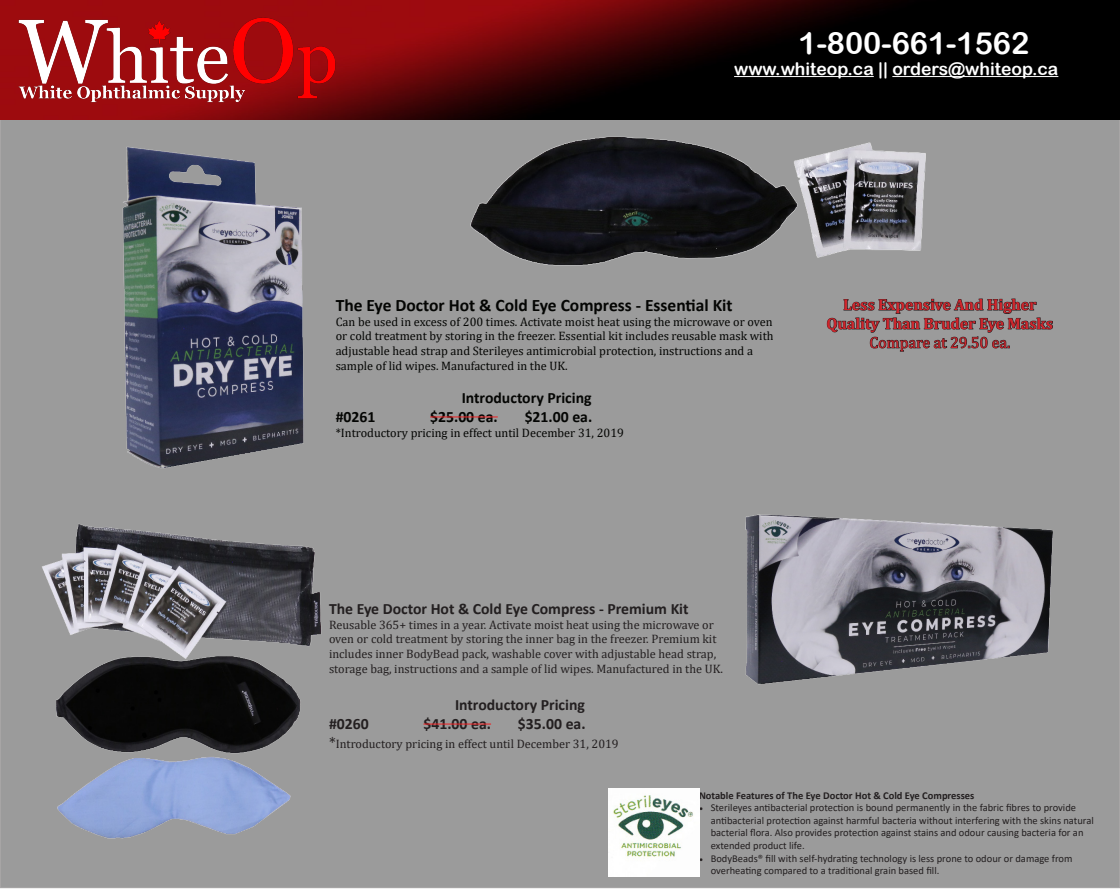
<style>
.page{position:relative;width:1120px;height:896px;background:#fff}
.page>*{position:absolute;margin:0;border:0;box-sizing:border-box;transform-origin:0 0}
.t1{font:30.62px "Arial Rounded MT Bold";color:#fff}
.t2{font:700 17.5px "Calibri";color:#040503}
.t3{font:17.5px "Arial Rounded MT Bold";color:#fff}
.t4{font:700 15.75px "Calibri";color:#231f20}
.t5{font:700 15.75px/18.9px "Cambria";color:#d1232a;text-align:center}
.t6{font:700 15.75px "Calibri";color:#040503}
.t7{font:12.25px/14.7px "Cambria";color:#231f20}
.t8{font:12.25px/14.7px "Cambria";color:#040503}
.t9{font:10.5px/12.6px "Calibri";color:#231f20}
.t10{font:700 10.5px "Calibri";color:#231f20}
.s1{font-weight:400}
.s2{font-size:15.75px}
.s3{font-family:"Minion Pro"}
</style>
<div class="page">
<div style="left:0;top:0;width:1120px;height:888px;background:#9b9b9b"></div>
<img style="left:0;top:0;width:1119px;height:120px">
<img style="left:12px;top:9px;width:333px;height:97px">
<hr style="left:424px;top:724px;width:67px;height:1px;background:#ee2123">
<hr style="left:430px;top:416px;width:68px;height:1px;background:#ee2123">
<img style="left:42px;top:524px;width:279px;height:315px">
<img style="left:470px;top:136px;width:456px;height:130px">
<img style="left:122px;top:147px;width:182px;height:321px">
<img style="left:745px;top:514px;width:308px;height:171px">
<img style="left:609px;top:788px;width:90px;height:88px">
<svg style="left:827px;top:299px;width:226px;height:53px"></svg>
<hr style="left:734px;top:76px;width:140px;height:1px;background:#fff">
<hr style="left:892px;top:76px;width:166px;height:1px;background:#fff">
<p class="t1" style="left:799px;top:25px;width:232px">1-800-661-1562</p>
<p class="t3" style="left:734px;top:58px;width:326px">www.whiteop.ca || orders@whiteop.ca</p>
<p class="t2" style="left:336px;top:293px;width:399px">The Eye Doctor Hot &amp; Cold Eye Compress - Essential Kit</p>
<p class="t8" style="left:336px;top:314px;width:439px">Can be used in excess of 200 times. Activate moist heat using the microwave or oven or cold treatment by storing in the freezer. Essential kit includes reusable mask with adjustable head strap and Sterileyes antimicrobial protection, instructions and a sample of lid wipes. Manufactured in the UK.</p>
<p class="t6" style="left:462px;top:387px;width:132px">Introductory Pricing</p>
<p class="t6" style="left:336px;top:406px;width:41px">#0261</p>
<p class="t6" style="left:430px;top:406px;width:69px">$25.00 ea.</p>
<p class="t6" style="left:525px;top:406px;width:69px">$21.00 ea.</p>
<p class="t8" style="left:336px;top:425px;width:290px">*Introductory pricing in effect until December 31, 2019</p>
<p class="t5" style="left:827px;top:295px;width:228px">Less Expensive And Higher<br>Quality Than Bruder Eye Masks<br><span class="s1">Compare at 29.50 ea.</span></p>
<p class="t4" style="left:329px;top:597px;width:361px">The Eye Doctor Hot &amp; Cold Eye Compress - Premium Kit</p>
<p class="t7" style="left:329px;top:617px;width:396px">Reusable 365+ times in a year. Activate moist heat using the microwave or oven or cold treatment by storing the inner bag in the freezer. Premium kit includes inner BodyBead pack, washable cover with adjustable head strap, storage bag, instructions and a sample of lid wipes. Manufactured in the UK.</p>
<p class="t4" style="left:455px;top:694px;width:132px">Introductory Pricing</p>
<p class="t4" style="left:329px;top:713px;width:41px">#0260</p>
<p class="t4" style="left:424px;top:713px;width:69px">$41.00 ea.</p>
<p class="t4" style="left:518px;top:713px;width:69px">$35.00 ea.</p>
<p class="t7" style="left:329px;top:737px;width:291px"><span class="s2">*</span>Introductory pricing in effect until December 31, 2019</p>
<p class="t10" style="left:699px;top:788px;width:277px">Notable Features of The Eye Doctor Hot &amp; Cold Eye Compresses</p>
<p class="t9" style="left:711px;top:801px;width:385px;text-indent:-12px"><span class="s3">•</span> Sterileyes antibacterial protection is bound permanently in the fabric fibres to provide antibacterial protection against harmful bacteria without interfering with the skins natural bacterial flora. Also provides protection against stains and odour causing bacteria for an extended product life.</p>
<p class="t9" style="left:711px;top:851px;width:363px;text-indent:-12px"><span class="s3">•</span> BodyBeads® fill with self-hydrating technology is less prone to odour or damage from overheating compared to a traditional grain based fill.</p>
</div>
